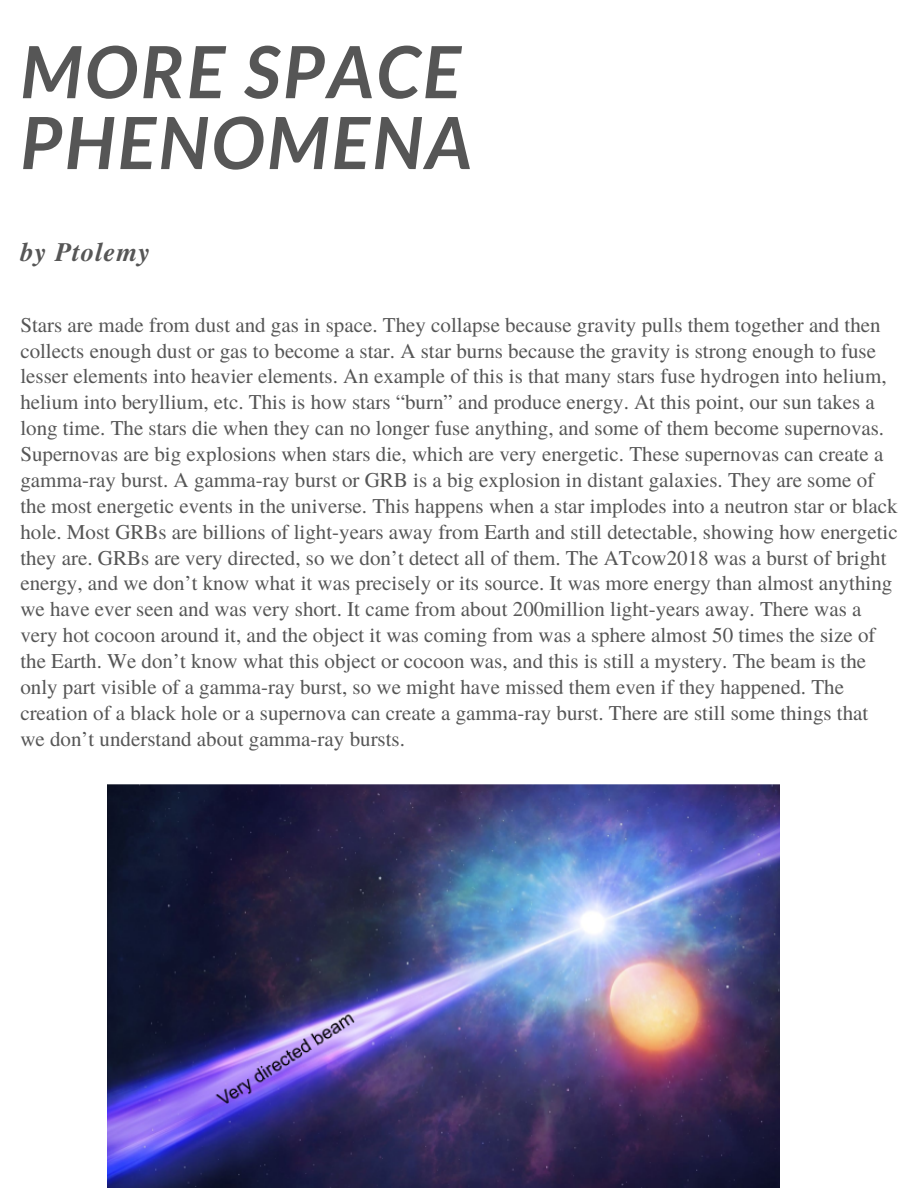
<style>
.page{position:relative;width:918px;height:1188px;background:#fff}
.page>*{position:absolute;margin:0;border:0;box-sizing:border-box;transform-origin:0 0}
.t1{font:italic 700 72px/70.8px "Lato";letter-spacing:.04em;color:#565656}
.t2{font:italic 700 26.55px "Te X Gyre Termes";letter-spacing:.04em;color:#565656}
.t3{font:21px/25.8px "Te X Gyre Termes";color:#565656}
</style>
<div class="page">
<img style="left:108px;top:785px;width:672px;height:402px">
<h1 class="t1" style="left:20px;top:35px;width:453px">MORE SPACE<br>PHENOMENA</h1>
<p class="t2" style="left:20px;top:232px;width:131px">by Ptolemy</p>
<p class="t3" style="left:20px;top:311px;width:879px">Stars are made from dust and gas in space. They collapse because gravity pulls them together and then collects enough dust or gas to become a star. A star burns because the gravity is strong enough to fuse lesser elements into heavier elements. An example of this is that many stars fuse hydrogen into helium, helium into beryllium, etc. This is how stars “burn” and produce energy. At this point, our sun takes a long time. The stars die when they can no longer fuse anything, and some of them become supernovas.<br>Supernovas are big explosions when stars die, which are very energetic. These supernovas can create a gamma-ray burst. A gamma-ray burst or GRB is a big explosion in distant galaxies. They are some of the most energetic events in the universe. This happens when a star implodes into a neutron star or black hole. Most GRBs are billions of light-years away from Earth and still detectable, showing how energetic they are. GRBs are very directed, so we don’t detect all of them. The ATcow2018 was a burst of bright energy, and we don’t know what it was precisely or its source. It was more energy than almost anything we have ever seen and was very short. It came from about 200million light-years away. There was a very hot cocoon around it, and the object it was coming from was a sphere almost 50 times the size of the Earth. We don’t know what this object or cocoon was, and this is still a mystery. The beam is the only part visible of a gamma-ray burst, so we might have missed them even if they happened. The creation of a black hole or a supernova can create a gamma-ray burst. There are still some things that we don’t understand about gamma-ray bursts.</p>
</div>
